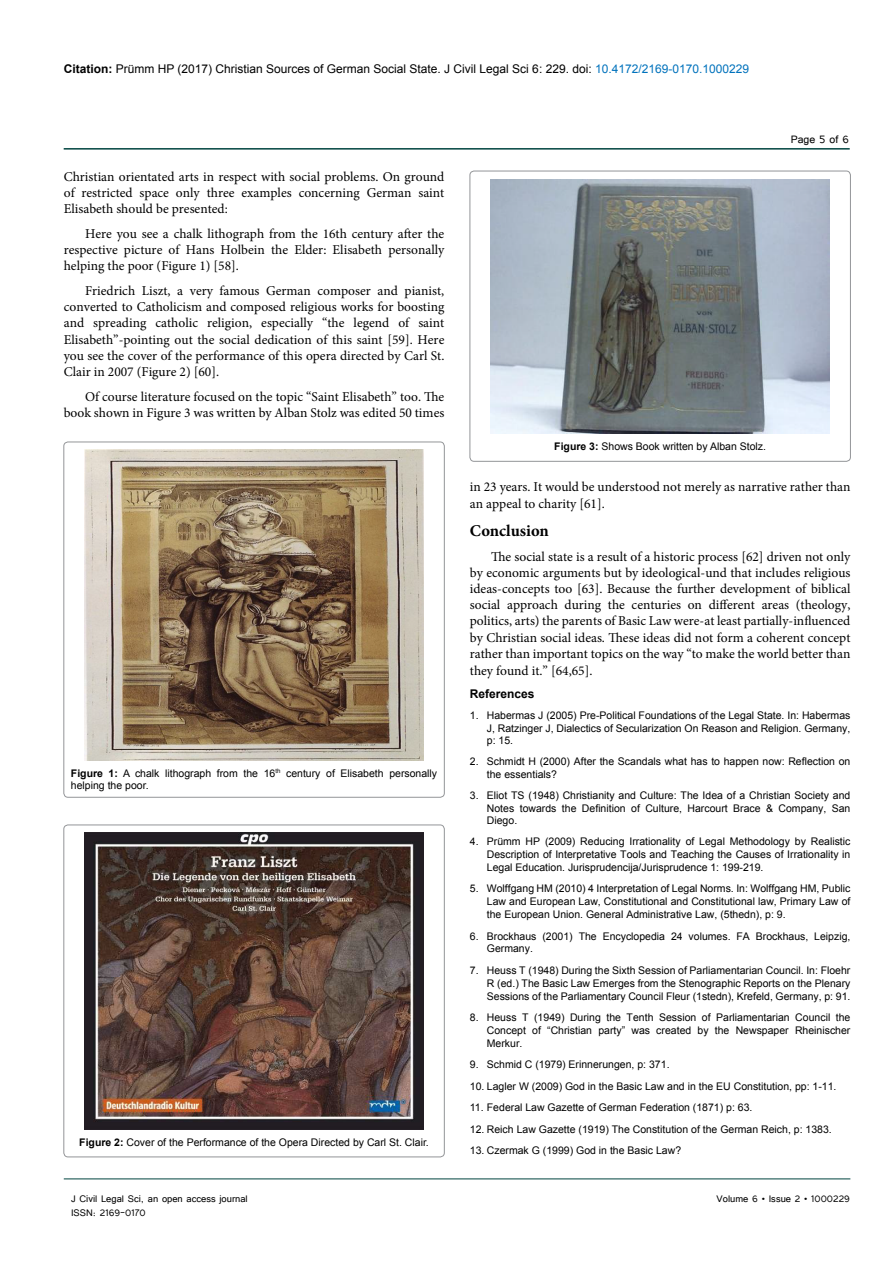
<style>
.page{position:relative;width:893px;height:1263px;background:#fff}
.page>*{position:absolute;margin:0;border:0;box-sizing:border-box;transform-origin:0 0}
.t1{font:700 16.5px "Minion Pro";color:#000}
.t2{font:13.5px/16.2px "Minion Pro";color:#000;text-align:justify}
.t3{font:13.5px "Tunga";color:#000}
.t4{font:12px "Arial";color:#000}
.t5{font:12px "Tunga";color:#000}
.t6{font:700 12px "Arial";color:#000}
.t7{font:10.5px/12.9px "Arial";color:#000;text-align:justify}
.s1{font-weight:700}
.s2{color:#0072bc}
</style>
<div class="page">
<hr style="left:64px;top:148px;width:786px;height:2px;background:#004440">
<hr style="left:64px;top:1179px;width:786px;height:1px;background:#004440">
<div style="left:64px;top:442px;width:380px;height:355px;border:1px solid #939598;border-radius:4px"></div>
<img style="left:85px;top:450px;width:338px;height:310px">
<div style="left:64px;top:825px;width:380px;height:332px;border:1px solid #939598;border-radius:4px"></div>
<img style="left:85px;top:833px;width:338px;height:297px">
<div style="left:470px;top:171px;width:380px;height:290px;border:1px solid #939598;border-radius:4px"></div>
<img style="left:491px;top:180px;width:338px;height:254px">
<p class="t4" style="left:64px;top:60px;width:687px"><span class="s1">Citation:</span> Prümm HP (2017) Christian Sources of German Social State. J Civil Legal Sci 6: 229. doi: <span class="s2">10.4172/2169-0170.1000229</span></p>
<p class="t2" style="left:64px;top:168px;width:382px">Christian orientated arts in respect with social problems. On ground of restricted space only three examples concerning German saint Elisabeth should be presented:</p>
<p class="t2" style="left:64px;top:226px;width:382px;text-indent:21px">Here you see a chalk lithograph from the 16th century after the respective picture of Hans Holbein the Elder: Elisabeth personally helping the poor (Figure 1) [58].</p>
<p class="t2" style="left:64px;top:283px;width:382px;text-indent:21px">Friedrich Liszt, a very famous German composer and pianist, converted to Catholicism and composed religious works for boosting and spreading catholic religion, especially “the legend of saint Elisabeth”-pointing out the social dedication of this saint [59]. Here you see the cover of the performance of this opera directed by Carl St.<br>Clair in 2007 (Figure 2) [60].</p>
<p class="t2" style="left:64px;top:388px;width:382px;text-align:right">Of course literature focused on the topic “Saint Elisabeth” too. The book shown in Figure 3 was written by Alban Stolz was edited 50 times</p>
<p class="t7" style="left:554px;top:440px;width:213px"><span class="s1">Figure 3:</span> Shows Book written by Alban Stolz.</p>
<p class="t3" style="left:791px;top:131px;width:60px">Page 5 of 6</p>
<p class="t7" style="left:71px;top:767px;width:368px"><span class="s1">Figure 1:</span> A chalk lithograph from the 16<sup>th</sup> century of Elisabeth personally helping the poor.</p>
<p class="t7" style="left:79px;top:1136px;width:351px"><span class="s1">Figure 2:</span> Cover of the Performance of the Opera Directed by Carl St. Clair.</p>
<p class="t2" style="left:470px;top:479px;width:382px">in 23 years. It would be understood not merely as narrative rather than an appeal to charity [61].</p>
<h1 class="t1" style="left:470px;top:519px;width:81px">Conclusion</h1>
<p class="t2" style="left:470px;top:548px;width:382px;text-indent:21px">The social state is a result of a historic process [62] driven not only by economic arguments but by ideological-und that includes religious ideas-concepts too [63]. Because the further development of biblical social approach during the centuries on different areas (theology, politics, arts) the parents of Basic Law were-at least partially-influenced by Christian social ideas. These ideas did not form a coherent concept rather than important topics on the way “to make the world better than they found it.” [64,65].</p>
<p class="t6" style="left:470px;top:686px;width:66px">References</p>
<p class="t7" style="left:487px;top:709px;width:365px;text-indent:-17px">1. Habermas J (2005) Pre-Political Foundations of the Legal State. In: Habermas J, Ratzinger J, Dialectics of Secularization On Reason and Religion. Germany, p: 15.</p>
<p class="t7" style="left:487px;top:755px;width:365px;text-indent:-17px">2. Schmidt H (2000) After the Scandals what has to happen now: Reflection on the essentials?</p>
<p class="t7" style="left:487px;top:789px;width:365px;text-indent:-17px">3. Eliot TS (1948) Christianity and Culture: The Idea of a Christian Society and Notes towards the Definition of Culture, Harcourt Brace &amp; Company, San Diego.</p>
<p class="t7" style="left:487px;top:835px;width:365px;text-indent:-17px">4. Prümm HP (2009) Reducing Irrationality of Legal Methodology by Realistic Description of Interpretative Tools and Teaching the Causes of Irrationality in Legal Education. Jurisprudencija/Jurisprudence 1: 199-219.</p>
<p class="t7" style="left:487px;top:882px;width:365px;text-indent:-17px">5. Wolffgang HM (2010) 4 Interpretation of Legal Norms. In: Wolffgang HM, Public Law and European Law, Constitutional and Constitutional law, Primary Law of the European Union. General Administrative Law, (5thedn), p: 9.</p>
<p class="t7" style="left:487px;top:929px;width:365px;text-indent:-17px">6. Brockhaus (2001) The Encyclopedia 24 volumes. FA Brockhaus, Leipzig,<br>Germany.</p>
<p class="t7" style="left:487px;top:964px;width:365px;text-indent:-17px">7. Heuss T (1948) During the Sixth Session of Parliamentarian Council. In: Floehr R (ed.) The Basic Law Emerges from the Stenographic Reports on the Plenary Sessions of the Parliamentary Council Fleur (1stedn), Krefeld, Germany, p: 91.</p>
<p class="t7" style="left:487px;top:1011px;width:365px;text-indent:-17px">8. Heuss T (1949) During the Tenth Session of Parliamentarian Council the Concept of “Christian party” was created by the Newspaper Rheinischer Merkur.</p>
<p class="t7" style="left:470px;top:1058px;width:201px">9. Schmid C (1979) Erinnerungen, p: 371.</p>
<p class="t7" style="left:470px;top:1080px;width:368px">10. Lagler W (2009) God in the Basic Law and in the EU Constitution, pp: 1-11.</p>
<p class="t7" style="left:470px;top:1101px;width:284px">11. Federal Law Gazette of German Federation (1871) p: 63.</p>
<p class="t7" style="left:470px;top:1122px;width:363px">12. Reich Law Gazette (1919) The Constitution of the German Reich, p: 1383.</p>
<p class="t7" style="left:470px;top:1144px;width:213px">13. Czermak G (1999) God in the Basic Law?</p>
<p class="t5" style="left:71px;top:1190px;width:178px">J Civil Legal Sci, an open access journal</p>
<p class="t5" style="left:717px;top:1190px;width:135px">Volume 6 • Issue 2 • 1000229</p>
<p class="t5" style="left:71px;top:1205px;width:76px">ISSN: 2169-0170</p>
</div>
